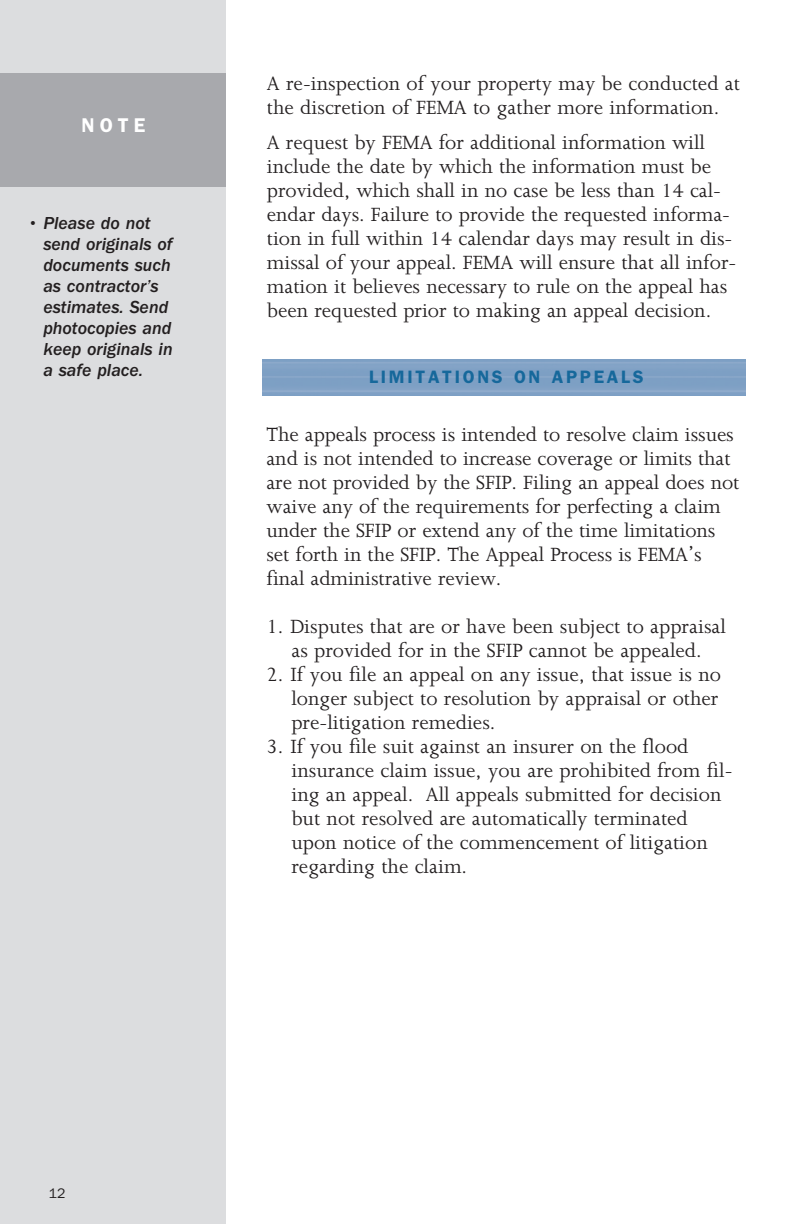
<style>
.page{position:relative;width:792px;height:1224px;background:#fff}
.page>*{position:absolute;margin:0;border:0;box-sizing:border-box;transform-origin:0 0}
.bodycopy{font:22px/24px "Joanna MT Std";letter-spacing:-.005em;color:#231f20}
.Tip{font:600 20px "ITC Franklin Gothic Std";color:#fff}
.sidebar{font:18px/21px "ITC Franklin Gothic Std Med It";color:#231f20}
.t1{font:600 18px "ITC Franklin Gothic Std";letter-spacing:.15em;color:#16689b}
.t2{font:14px "ITC Franklin Gothic Std";color:#231f20}
</style>
<div class="page">
<div style="left:0;top:0;width:225px;height:1224px;background:#dcdddf"></div>
<div style="left:0;top:74px;width:225px;height:113px;background:#a8a9ad"></div>
<p class="Tip" style="left:81px;top:114px;width:65px">NOTE</p>
<p class="sidebar" style="left:43px;top:212px;width:131px;text-indent:-16px">• Please do not send originals of documents such as contractor’s estimates. Send photocopies and keep originals in a safe place.</p>
<p class="bodycopy" style="left:267px;top:71px;width:475px">A re-inspection of your property may be conducted at the discretion of FEMA to gather more information.</p>
<p class="bodycopy" style="left:267px;top:131px;width:471px">A request by FEMA for additional information will include the date by which the information must be provided, which shall in no case be less than 14 cal&shy;endar days. Failure to provide the requested informa&shy;tion in full within 14 calendar days may result in dis&shy;missal of your appeal. FEMA will ensure that all infor&shy;mation it believes necessary to rule on the appeal has been requested prior to making an appeal decision.</p>
<h1 class="t1" style="left:369px;top:366px;width:276px">LIMITATIONS ON APPEALS</h1>
<p class="bodycopy" style="left:267px;top:422px;width:474px">The appeals process is intended to resolve claim issues and is not intended to increase coverage or limits that are not provided by the SFIP. Filing an appeal does not waive any of the requirements for perfecting a claim under the SFIP or extend any of the time limitations set forth in the SFIP. The Appeal Process is FEMA’s final administrative review.</p>
<p class="bodycopy" style="left:267px;top:614px;width:461px;text-align:center">1. Disputes that are or have been subject to appraisal as provided for in the SFIP cannot be appealed.</p>
<p class="bodycopy" style="left:291px;top:662px;width:431px;text-align:justify;text-indent:-25px">2. If you file an appeal on any issue, that issue is no longer subject to resolution by appraisal or other pre-litigation remedies.</p>
<p class="bodycopy" style="left:291px;top:734px;width:443px;text-indent:-25px">3. If you file suit against an insurer on the flood insurance claim issue, you are prohibited from fil&shy;ing an appeal. All appeals submitted for decision but not resolved are automatically terminated upon notice of the commencement of litigation regarding the claim.</p>
<p class="t2" style="left:49px;top:1185px;width:18px">12</p>
</div>
